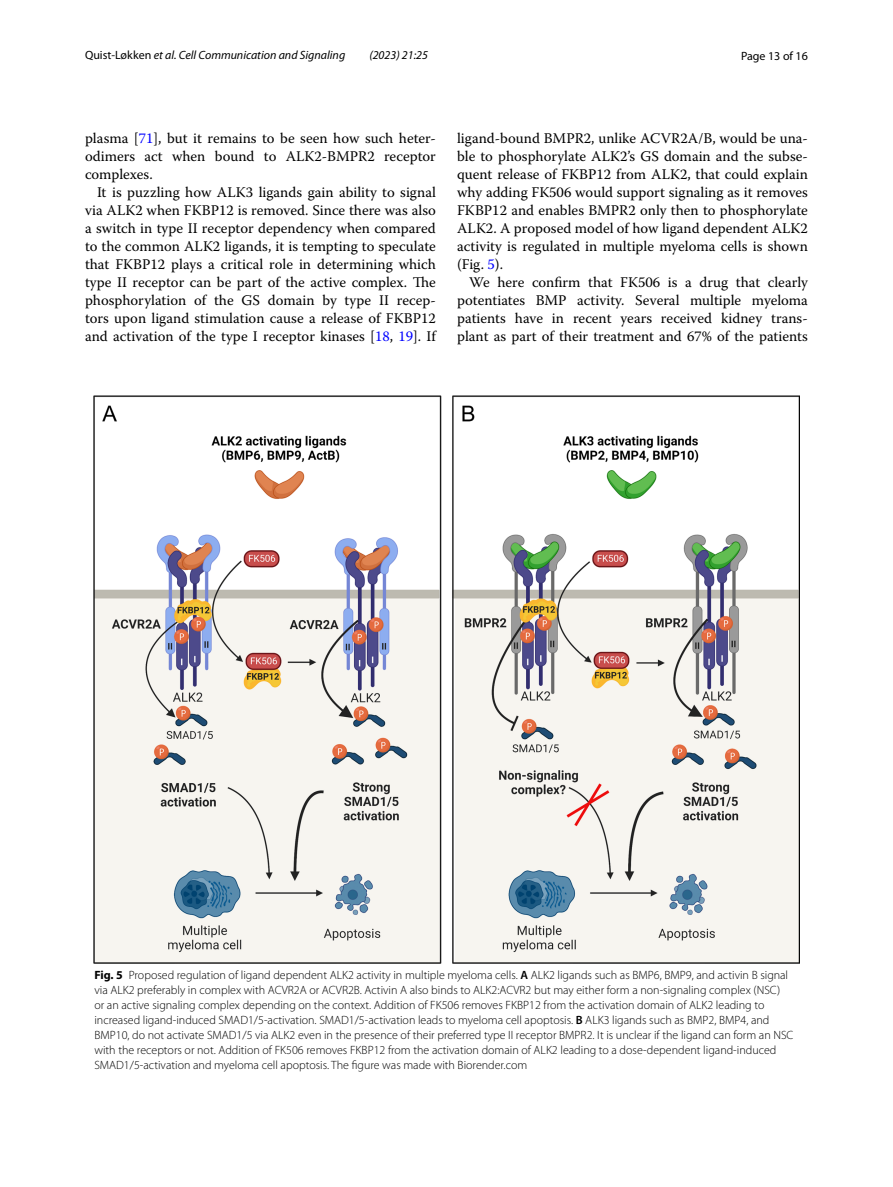
<style>
.page{position:relative;width:893px;height:1187px;background:#fff}
.page>*{position:absolute;margin:0;border:0;box-sizing:border-box;transform-origin:0 0}
.t1{font:14.7px/18px "Warnock Pro";color:#000;text-align:justify}
.t2{font:300 12px/15px "Myriad Pro";color:#000}
.t3{font:italic 12px "Myriad Pro";color:#000}
.t4{font:12px "Myriad Pro";color:#000}
.s1{font-style:normal}
.s2{color:#00f}
.s3{font-weight:700}
.s4{font-weight:600}
</style>
<div class="page">
<img style="left:94px;top:395px;width:706px;height:568px">
<p class="t3" style="left:85px;top:48px;width:262px"><span class="s1">Quist‑Løkken</span> et al. Cell Communication and Signaling</p>
<p class="t3" style="left:369px;top:48px;width:60px">(2023) 21:25</p>
<p class="t4" style="left:741px;top:48px;width:68px">Page 13 of 16</p>
<p class="t1" style="left:85px;top:128px;width:352px">plasma [<span class="s2">71</span>], but it remains to be seen how such heter&shy;odimers act when bound to ALK2-BMPR2 receptor complexes.</p>
<p class="t1" style="left:85px;top:182px;width:352px;text-indent:12px">It is puzzling how ALK3 ligands gain ability to signal via ALK2 when FKBP12 is removed. Since there was also a switch in type II receptor dependency when compared to the common ALK2 ligands, it is tempting to speculate that FKBP12 plays a critical role in determining which type II receptor can be part of the active complex. The phosphorylation of the GS domain by type II recep&shy;tors upon ligand stimulation cause a release of FKBP12 and activation of the type I receptor kinases [<span class="s2">18</span>, <span class="s2">19</span>]. If</p>
<p class="t1" style="left:457px;top:128px;width:352px">ligand-bound BMPR2, unlike ACVR2A/B, would be una&shy;ble to phosphorylate ALK2’s GS domain and the subse&shy;quent release of FKBP12 from ALK2, that could explain why adding FK506 would support signaling as it removes FKBP12 and enables BMPR2 only then to phosphorylate ALK2. A proposed model of how ligand dependent ALK2 activity is regulated in multiple myeloma cells is shown (Fig. <span class="s2">5</span>).</p>
<p class="t1" style="left:457px;top:272px;width:352px;text-indent:12px">We here confirm that FK506 is a drug that clearly potentiates BMP activity. Several multiple myeloma patients have in recent years received kidney trans&shy;plant as part of their treatment and 67% of the patients</p>
<p class="t2" style="left:94px;top:967px;width:701px"><span class="s3">Fig. 5</span> Proposed regulation of ligand dependent ALK2 activity in multiple myeloma cells. <span class="s4">A</span> ALK2 ligands such as BMP6, BMP9, and activin B signal via ALK2 preferably in complex with ACVR2A or ACVR2B. Activin A also binds to ALK2:ACVR2 but may either form a non-signaling complex (NSC)<br>or an active signaling complex depending on the context. Addition of FK506 removes FKBP12 from the activation domain of ALK2 leading to increased ligand-induced SMAD1/5-activation. SMAD1/5-activation leads to myeloma cell apoptosis. <span class="s4">B</span> ALK3 ligands such as BMP2, BMP4, and BMP10, do not activate SMAD1/5 via ALK2 even in the presence of their preferred type II receptor BMPR2. It is unclear if the ligand can form an NSC with the receptors or not. Addition of FK506 removes FKBP12 from the activation domain of ALK2 leading to a dose-dependent ligand-induced SMAD1/5-activation and myeloma cell apoptosis. The figure was made with Biorender.com</p>
</div>
